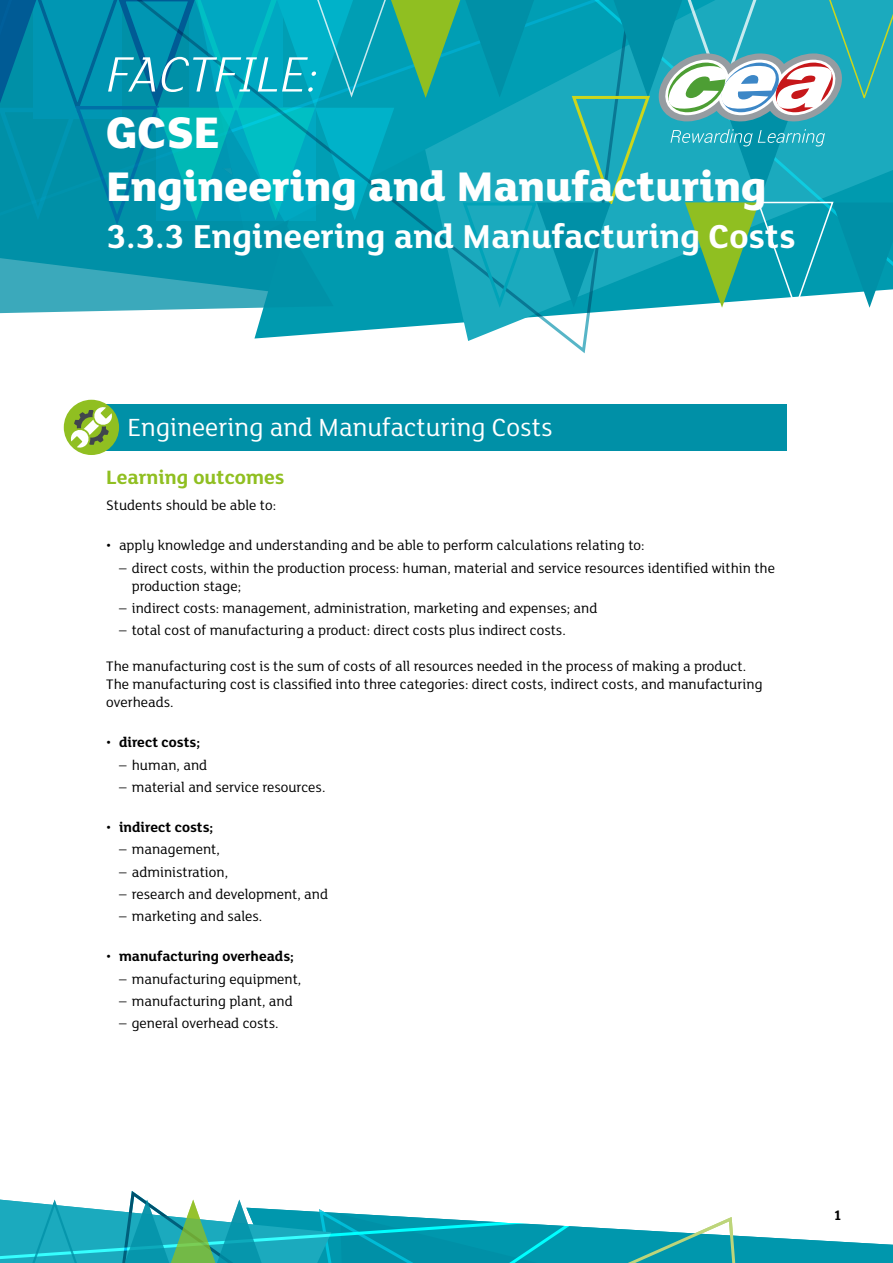
<style>
.page{position:relative;width:893px;height:1263px;background:#fff}
.page>*{position:absolute;margin:0;border:0;box-sizing:border-box;transform-origin:0 0}
.t1{font:italic 300 54px "FS Lola";color:#fff}
.t2{font:800 48px "FS Lola";color:#fff}
.t3{font:800 45px "FS Lola";color:#fff}
.t4{font:700 36px "FS Lola";color:#fff}
.t5{font:27px "FS Lola";color:#fff}
.t6{font:700 21px "FS Lola";color:#90bf21}
.t7{font:15px/18px "FS Lola";color:#000}
.t8{font:700 15px "FS Lola";color:#000}
.s1{font-weight:400}
</style>
<div class="page">
<svg style="left:0;top:312px;width:598px;height:42px"></svg>
<svg style="left:0;top:0;width:893px;height:312px;background:#1aa2b2"></svg>
<div style="left:91px;top:404px;width:696px;height:47px;background:#0090a7"></div>
<div style="left:64px;top:400px;width:55px;height:55px;background:#90bf21;border-radius:50%"></div>
<svg style="left:70px;top:407px;width:43px;height:41px"></svg>
<svg style="left:0;top:1191px;width:893px;height:72px"></svg>
<h1 class="t1" style="left:106px;top:39px;width:214px">FACTFILE:</h1>
<h2 class="t2" style="left:106px;top:99px;width:115px">GCSE</h2>
<h3 class="t3" style="left:106px;top:155px;width:662px">Engineering and Manufacturing</h3>
<h3 class="t4" style="left:106px;top:212px;width:691px">3.3.3 Engineering and Manufacturing Costs</h3>
<h3 class="t5" style="left:128px;top:410px;width:426px">Engineering and Manufacturing Costs</h3>
<h3 class="t6" style="left:106px;top:462px;width:180px">Learning outcomes</h3>
<p class="t7" style="left:106px;top:495px;width:171px">Students should be able to:</p>
<p class="t7" style="left:106px;top:536px;width:540px">• apply knowledge and understanding and be able to perform calculations relating to:</p>
<p class="t7" style="left:132px;top:558px;width:645px;text-indent:-13px">– direct costs, within the production process: human, material and service resources identified within the production stage;</p>
<p class="t7" style="left:119px;top:598px;width:480px">– indirect costs: management, administration, marketing and expenses; and</p>
<p class="t7" style="left:119px;top:620px;width:448px">– total cost of manufacturing a product: direct costs plus indirect costs.</p>
<p class="t7" style="left:106px;top:656px;width:658px">The manufacturing cost is the sum of costs of all resources needed in the process of making a product.<br>The manufacturing cost is classified into three categories: direct costs, indirect costs, and manufacturing overheads.</p>
<p class="t8" style="left:106px;top:732px;width:95px"><span class="s1">•</span> direct costs;</p>
<p class="t7" style="left:119px;top:755px;width:90px">– human, and</p>
<p class="t7" style="left:119px;top:777px;width:208px">– material and service resources.</p>
<p class="t8" style="left:106px;top:817px;width:109px"><span class="s1">•</span> indirect costs;</p>
<p class="t7" style="left:119px;top:840px;width:102px">– management,</p>
<p class="t7" style="left:119px;top:862px;width:111px">– administration,</p>
<p class="t7" style="left:119px;top:884px;width:211px">– research and development, and</p>
<p class="t7" style="left:119px;top:906px;width:145px">– marketing and sales.</p>
<p class="t8" style="left:106px;top:946px;width:189px"><span class="s1">•</span> manufacturing overheads;</p>
<p class="t7" style="left:119px;top:969px;width:184px">– manufacturing equipment,</p>
<p class="t7" style="left:119px;top:991px;width:175px">– manufacturing plant, and</p>
<p class="t7" style="left:119px;top:1013px;width:161px">– general overhead costs.</p>
<p class="t8" style="left:834px;top:1205px;width:10px">1</p>
</div>
